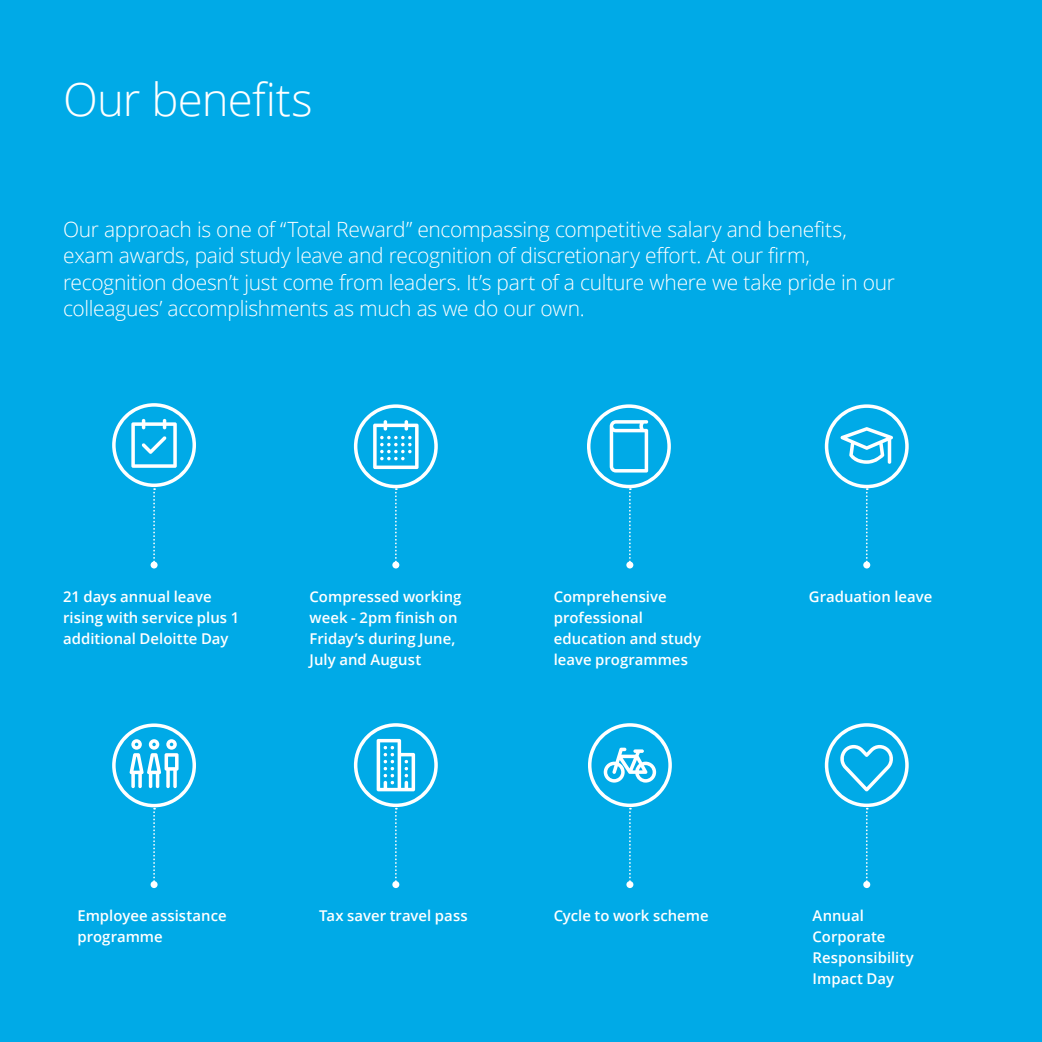
<style>
.page{position:relative;width:1042px;height:1042px;background:#00aae7}
.page>*{position:absolute;margin:0;border:0;box-sizing:border-box;transform-origin:0 0}
.t1{font:300 45.5px "Open Sans";letter-spacing:-.015em;color:#fff}
.t2{font:300 21px/26.2px "Open Sans";letter-spacing:-.015em;color:#fff}
.t3{font:600 14.88px/21px "Open Sans";letter-spacing:.005em;color:#fff}
</style>
<div class="page">
<div style="left:151px;top:561px;width:7px;height:7px;background:#fff;border-radius:50%"></div>
<div style="left:151px;top:881px;width:7px;height:7px;background:#fff;border-radius:50%"></div>
<div style="left:392px;top:561px;width:7px;height:7px;background:#fff;border-radius:50%"></div>
<div style="left:392px;top:881px;width:7px;height:7px;background:#fff;border-radius:50%"></div>
<div style="left:626px;top:561px;width:7px;height:7px;background:#fff;border-radius:50%"></div>
<div style="left:626px;top:881px;width:7px;height:7px;background:#fff;border-radius:50%"></div>
<div style="left:863px;top:561px;width:7px;height:7px;background:#fff;border-radius:50%"></div>
<div style="left:863px;top:881px;width:7px;height:7px;background:#fff;border-radius:50%"></div>
<svg style="left:112px;top:403px;width:84px;height:163px"></svg>
<svg style="left:587px;top:404px;width:84px;height:162px"></svg>
<svg style="left:825px;top:404px;width:83px;height:162px"></svg>
<svg style="left:112px;top:723px;width:84px;height:162px"></svg>
<svg style="left:354px;top:723px;width:84px;height:162px"></svg>
<svg style="left:588px;top:723px;width:84px;height:162px"></svg>
<svg style="left:825px;top:723px;width:83px;height:162px"></svg>
<svg style="left:354px;top:404px;width:84px;height:162px"></svg>
<h1 class="t1" style="left:63px;top:68px;width:251px">Our benefits</h1>
<p class="t2" style="left:63px;top:216px;width:833px">Our approach is one of “Total Reward” encompassing competitive salary and benefits, exam awards, paid study leave and recognition of discretionary effort. At our firm, recognition doesn’t just come from leaders. It’s part of a culture where we take pride in our colleagues’ accomplishments as much as we do our own.</p>
<p class="t3" style="left:63px;top:585px;width:178px">21 days annual leave rising with service plus 1 additional Deloitte Day</p>
<p class="t3" style="left:310px;top:586px;width:153px">Compressed working week - 2pm finish on<br>Friday’s during June,<br>July and August</p>
<p class="t3" style="left:554px;top:586px;width:149px">Comprehensive professional education and study leave programmes</p>
<p class="t3" style="left:77px;top:905px;width:151px">Employee assistance programme</p>
<p class="t3" style="left:319px;top:905px;width:150px">Tax saver travel pass</p>
<p class="t3" style="left:554px;top:905px;width:156px">Cycle to work scheme</p>
<p class="t3" style="left:809px;top:586px;width:125px">Graduation leave</p>
<p class="t3" style="left:812px;top:905px;width:103px">Annual<br>Corporate<br>Responsibility<br>Impact Day</p>
</div>
